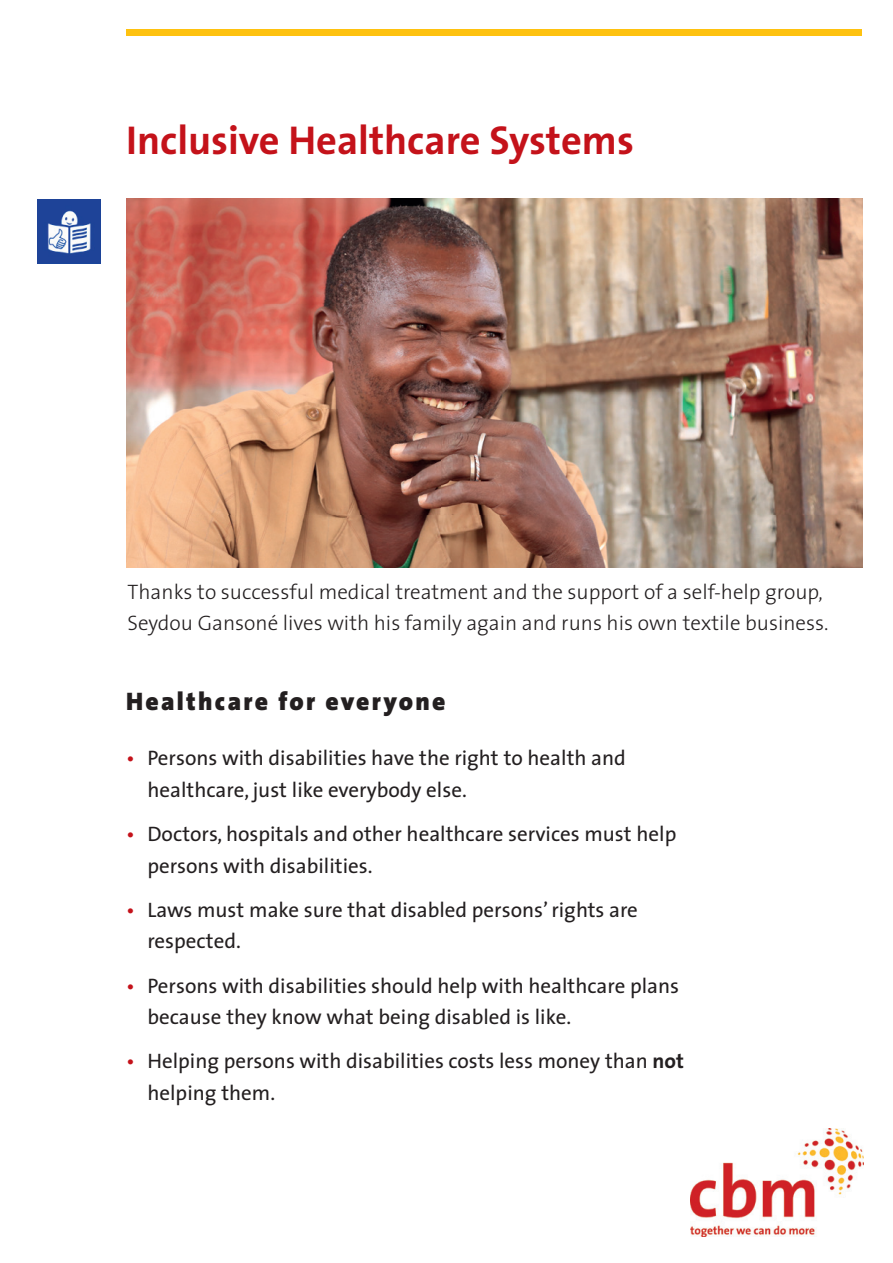
<style>
.page{position:relative;width:893px;height:1263px;background:#fff}
.page>*{position:absolute;margin:0;border:0;box-sizing:border-box;transform-origin:0 0}
.t1{font:700 40.5px "The Sans";color:#c4121a}
.t2{font:900 25.5px "The Sans";letter-spacing:.09em;color:#231f20}
.t3{font:21px/31.5px "The Sans";color:#231f20}
.t4{font:300 21px/31.5px "The Sans";color:#231f20}
.s1{color:#c4121a}
.s2{font-weight:700}
</style>
<div class="page">
<img style="left:690px;top:1128px;width:173px;height:108px">
<img style="left:126px;top:199px;width:737px;height:369px">
<img style="left:37px;top:200px;width:64px;height:64px">
<div style="left:126px;top:30px;width:736px;height:6px;background:#fec210"></div>
<h1 class="t1" style="left:126px;top:106px;width:509px">Inclusive Healthcare Systems</h1>
<p class="t4" style="left:128px;top:575px;width:703px">Thanks to successful medical treatment and the support of a self-help group,<br>Seydou Gansoné lives with his family again and runs his own textile business.</p>
<p class="t2" style="left:126px;top:679px;width:321px">Healthcare for everyone</p>
<p class="t3" style="left:147px;top:742px;width:480px;text-indent:-21px"><span class="s1">•</span> Persons with disabilities have the right to health and healthcare, just like everybody else.</p>
<p class="t3" style="left:147px;top:818px;width:530px;text-indent:-21px"><span class="s1">•</span> Doctors, hospitals and other healthcare services must help persons with disabilities.</p>
<p class="t3" style="left:147px;top:893px;width:492px;text-indent:-21px"><span class="s1">•</span> Laws must make sure that disabled persons’ rights are respected.</p>
<p class="t3" style="left:147px;top:969px;width:533px;text-indent:-21px"><span class="s1">•</span> Persons with disabilities should help with healthcare plans because they know what being disabled is like.</p>
<p class="t3" style="left:147px;top:1045px;width:538px;text-indent:-21px"><span class="s1">•</span> Helping persons with disabilities costs less money than <span class="s2">not </span>helping them.</p>
</div>
